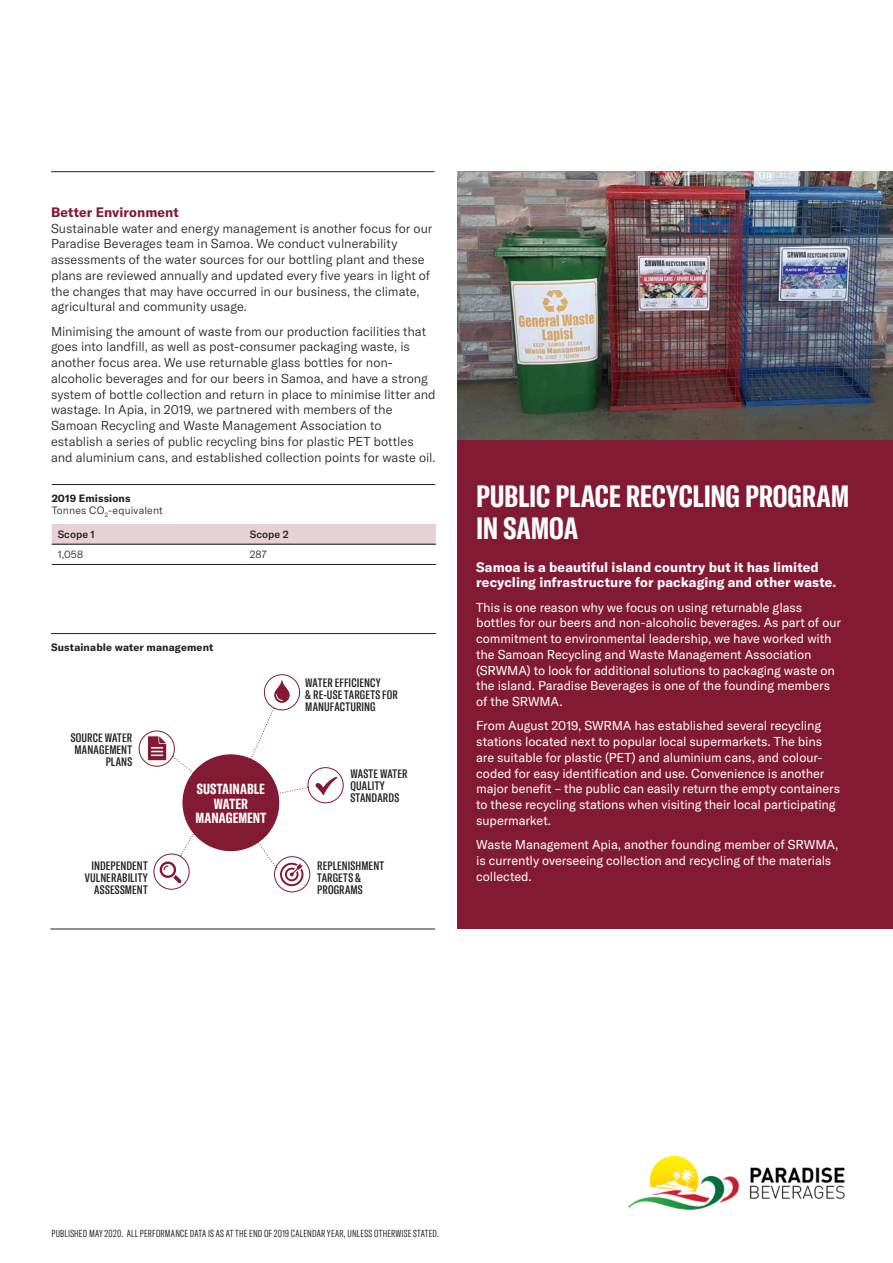
<style>
.page{position:relative;width:893px;height:1263px;background:#fff}
.page>*{position:absolute;margin:0;border:0;box-sizing:border-box;transform-origin:0 0}
.Case_study__lrg__h{font:700 extra-condensed 30px/31.5px "GT America";letter-spacing:-.005em;color:#fff}
.t1{font:700 extra-condensed 14.25px/14.2px "GT America";letter-spacing:.01em;color:#fff;text-align:center}
.Case_study__lrg__i{font:700 13.5px/15.8px "GT America";letter-spacing:.005em;color:#fff}
.Subhead_1{font:700 13.5px "GT America";letter-spacing:.005em;color:#821a33}
.Body{font:300 12.75px/15.8px "GT America";letter-spacing:-.005em;color:#231f20}
.Case_study__lrg__b{font:12.75px/15.8px "GT America";letter-spacing:-.01em;color:#fff}
.t2{font:500 extra-condensed 12px/12px "GT America";letter-spacing:.015em;color:#231f20}
.Chart_heading{font:300 10.5px/12px "GT America";letter-spacing:.01em;color:#231f20}
.Chart_heading-2{font:700 10.5px "GT America";letter-spacing:.015em;color:#231f20}
.Body-2{font:500 10.5px "GT America";letter-spacing:.01em;color:#231f20}
.Body-3{font:300 10.5px "GT America";letter-spacing:.005em;color:#231f20}
.t3{font:300 extra-condensed 10.05px "GT America";letter-spacing:.025em;color:#231f20}
.s1{font-weight:700}
</style>
<div class="page">
<div style="left:457px;top:171px;width:436px;height:758px;background:#821a33"></div>
<hr style="left:51px;top:171px;width:383px;height:1px;background:#231f20">
<img style="left:457px;top:171px;width:436px;height:269px">
<hr style="left:52px;top:484px;width:383px;height:1px;background:#231f20">
<div style="left:52px;top:524px;width:384px;height:20px;background:#e6d1d6"></div>
<hr style="left:52px;top:564px;width:192px;height:1px;background:#231f20">
<hr style="left:244px;top:564px;width:192px;height:1px;background:#231f20">
<hr style="left:52px;top:544px;width:192px;height:1px;background:#231f20">
<hr style="left:244px;top:544px;width:192px;height:1px;background:#231f20">
<svg style="left:264px;top:675px;width:36px;height:35px"></svg>
<div style="left:264px;top:674px;width:36px;height:36px;border:1px solid #821a33;border-radius:50%"></div>
<div style="left:308px;top:767px;width:36px;height:36px;border:1px solid #821a33;border-radius:50%"></div>
<svg style="left:315px;top:777px;width:22px;height:18px"></svg>
<svg style="left:275px;top:857px;width:35px;height:35px"></svg>
<div style="left:274px;top:856px;width:36px;height:36px;border:1px solid #821a33;border-radius:50%"></div>
<div style="left:153px;top:853px;width:37px;height:37px;border:1px solid #821a33;border-radius:50%"></div>
<svg style="left:139px;top:731px;width:35px;height:35px"></svg>
<div style="left:139px;top:730px;width:36px;height:37px;border:1px solid #821a33;border-radius:50%"></div>
<svg style="left:148px;top:680px;width:161px;height:206px"></svg>
<div style="left:182px;top:754px;width:97px;height:97px;background:#821a33;border-radius:50%"></div>
<hr style="left:51px;top:633px;width:385px;height:1px;background:#231f20">
<hr style="left:50px;top:929px;width:385px;height:1px;background:#231f20">
<img style="left:628px;top:1155px;width:217px;height:56px">
<p class="Subhead_1" style="left:51px;top:204px;width:129px">Better Environment</p>
<p class="Body" style="left:51px;top:220px;width:383px">Sustainable water and energy management is another focus for our Paradise Beverages team in Samoa. We conduct vulnerability assessments of the water sources for our bottling plant and these plans are reviewed annually and updated every five years in light of the changes that may have occurred in our business, the climate, agricultural and community usage.</p>
<p class="Body" style="left:51px;top:323px;width:386px">Minimising the amount of waste from our production facilities that goes into landfill, as well as post-consumer packaging waste, is another focus area. We use returnable glass bottles for non&shy;alcoholic beverages and for our beers in Samoa, and have a strong system of bottle collection and return in place to minimise litter and wastage. In Apia, in 2019, we partnered with members of the Samoan Recycling and Waste Management Association to establish a series of public recycling bins for plastic PET bottles and aluminium cans, and established collection points for waste oil.</p>
<p class="Chart_heading" style="left:52px;top:492px;width:113px"><span class="s1">2019 Emissions<br></span>Tonnes CO<sub>2</sub>-equivalent</p>
<p class="Body-2" style="left:58px;top:528px;width:39px">Scope 1</p>
<p class="Body-2" style="left:250px;top:528px;width:40px">Scope 2</p>
<p class="Body-3" style="left:58px;top:549px;width:27px">1,058</p>
<p class="Body-3" style="left:250px;top:549px;width:19px">287</p>
<p class="Chart_heading-2" style="left:51px;top:640px;width:164px">Sustainable water management</p>
<p class="t2" style="left:71px;top:732px;width:63px;text-align:right">SOURCE WATER<br>MANAGEMENT<br>PLANS</p>
<p class="t2" style="left:85px;top:860px;width:64px;text-align:right">INDEPENDENT<br>VULNERABILITY<br>ASSESSMENT</p>
<p class="t1" style="left:195px;top:782px;width:72px">SUSTAINABLE<br>WATER<br>MANAGEMENT</p>
<p class="t2" style="left:305px;top:677px;width:94px">WATER EFFICIENCY<br>&amp; RE-USE TARGETS FOR<br>MANUFACTURING</p>
<p class="t2" style="left:350px;top:768px;width:59px">WASTE WATER<br>QUALITY<br>STANDARDS</p>
<p class="t2" style="left:317px;top:860px;width:68px">REPLENISHMENT<br>TARGETS &amp;<br>PROGRAMS</p>
<p class="Case_study__lrg__h" style="left:476px;top:481px;width:375px">PUBLIC PLACE RECYCLING PROGRAM<br>IN SAMOA</p>
<p class="Case_study__lrg__i" style="left:476px;top:559px;width:362px">Samoa is a beautiful island country but it has limited recycling infrastructure for packaging and other waste.</p>
<p class="Case_study__lrg__b" style="left:476px;top:599px;width:366px">This is one reason why we focus on using returnable glass bottles for our beers and non-alcoholic beverages. As part of our commitment to environmental leadership, we have worked with the Samoan Recycling and Waste Management Association (SRWMA) to look for additional solutions to packaging waste on the island. Paradise Beverages is one of the founding members of the SRWMA.</p>
<p class="Case_study__lrg__b" style="left:476px;top:718px;width:365px">From August 2019, SWRMA has established several recycling stations located next to popular local supermarkets. The bins are suitable for plastic (PET) and aluminium cans, and colour&shy;coded for easy identification and use. Convenience is another major benefit – the public can easily return the empty containers to these recycling stations when visiting their local participating supermarket.</p>
<p class="Case_study__lrg__b" style="left:476px;top:837px;width:364px">Waste Management Apia, another founding member of SRWMA, is currently overseeing collection and recycling of the materials collected.</p>
<p class="t3" style="left:52px;top:1228px;width:389px">PUBLISHED MAY 2020. ALL PERFORMANCE DATA IS AS AT THE END OF 2019 CALENDAR YEAR, UNLESS OTHERWISE STATED.</p>
</div>
